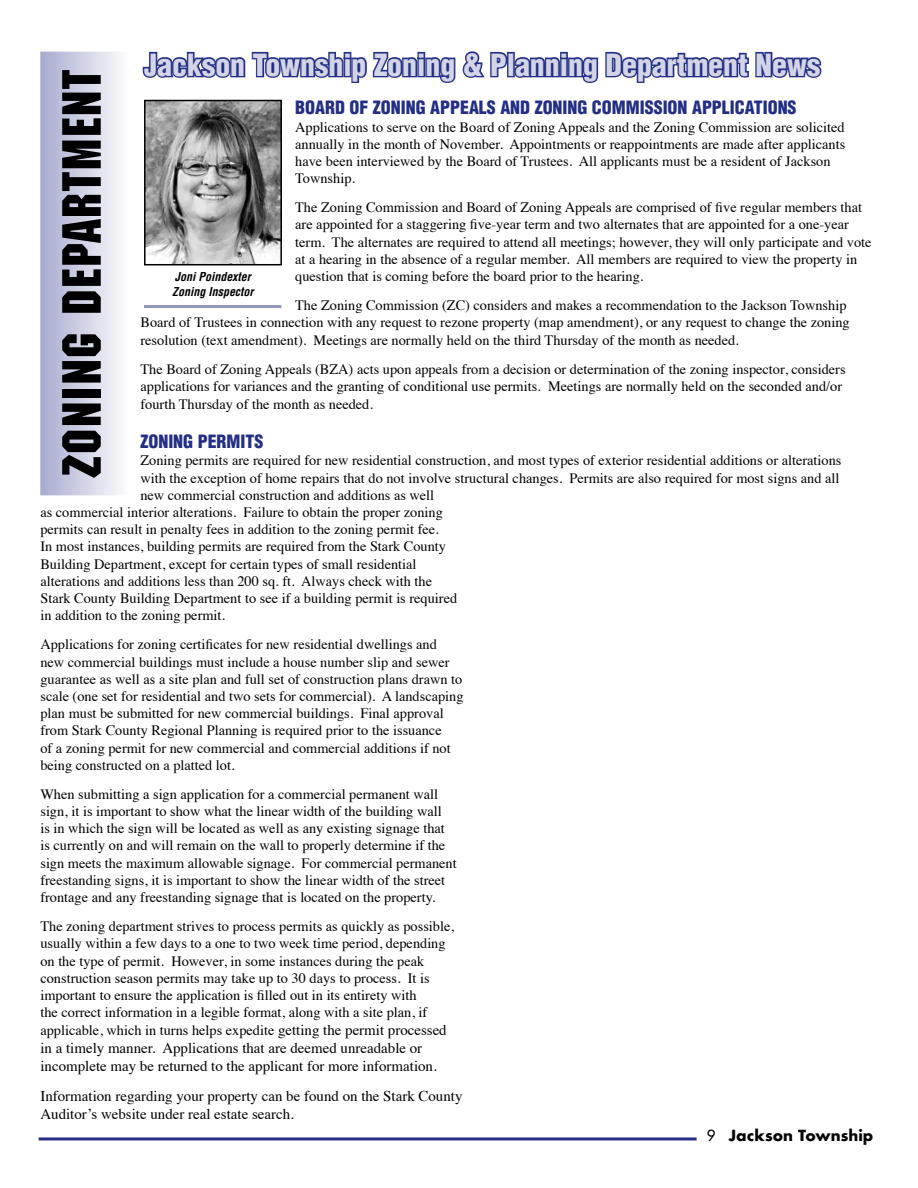
<style>
.page{position:relative;width:918px;height:1188px;background:#fff}
.page>*{position:absolute;margin:0;border:0;box-sizing:border-box;transform-origin:0 0}
.t1{font:53.7px "Machine";letter-spacing:.025em;color:#000}
.t2{font:900 condensed 29.85px "Helvetica";color:#d3d5e6}
.t3{font:900 condensed 17.85px "Helvetica";color:#232f84}
.t4{font:15px/17.9px "Times";color:#000}
.t5{font:700 15px "Futura";color:#000}
.t6{font:14.4px/17.2px "Times";color:#000}
.t7{font:italic 700 condensed 12px/14.4px "Helvetica";color:#000}
.s1{font-size:15px}
.s2{font-weight:400}
</style>
<div class="page">
<hr style="left:39px;top:1137px;width:658px;height:3px;background:#232f84">
<div style="left:41px;top:52px;width:85px;height:443px;background:linear-gradient(to right,#a7acce,#fbfbfd)"></div>
<div style="left:40px;top:52px;width:87px;height:443px;border:1px solid #fff"></div>
<img style="left:146px;top:120px;width:134px;height:143px">
<div style="left:144px;top:100px;width:138px;height:165px;border:1px solid #000"></div>
<hr style="left:144px;top:305px;width:137px;height:3px;background:#9197c1">
<svg style="left:142px;top:51px;width:680px;height:69px"></svg>
<h2 class="t2" style="left:144px;top:46px;width:678px">Jackson Township Zoning &amp; Planning Department News</h2>
<p class="t3" style="left:295px;top:97px;width:503px">BOARD OF ZONING APPEALS AND ZONING COMMISSION APPLICATIONS</p>
<p class="t6" style="left:295px;top:117px;width:552px">Applications to serve on the Board of Zoning Appeals and the Zoning Commission are solicited annually in the month of November. Appointments or reappointments are made after applicants have been interviewed by the Board of Trustees. All applicants must be a resident of Jackson Township.</p>
<p class="t6" style="left:295px;top:198px;width:578px">The Zoning Commission and Board of Zoning Appeals are comprised of five regular members that are appointed for a staggering five-year term and two alternates that are appointed for a one-year term. The alternates are required to attend all meetings; however, they will only participate and vote at a hearing in the absence of a regular member. All members are required to view the property in question that is coming before the board prior to the hearing.</p>
<p class="t6" style="left:140px;top:295px;width:711px;text-indent:155px">The Zoning Commission (ZC) considers and makes a recommendation to the Jackson Township<br>Board of Trustees in connection with any request to rezone property (map amendment), or any request to change the zoning resolution (text amendment). Meetings are normally held on the third Thursday of the month as needed.</p>
<p class="t6" style="left:140px;top:359px;width:707px">The Board of Zoning Appeals (BZA) acts upon appeals from a decision or determination of the zoning inspector, considers applications for variances and the granting of conditional use permits. Meetings are normally held on the seconded and/or fourth Thursday of the month as needed.</p>
<p class="t3" style="left:140px;top:431px;width:124px">ZONING PERMITS</p>
<p class="t6" style="left:140px;top:451px;width:702px">Zoning permits are required for new residential construction, and most types of exterior residential additions or alterations</p>
<p class="t6" style="left:140px;top:468px;width:700px">with the exception of home repairs that do not involve structural changes. Permits are also required for most signs and all</p>
<p class="t6" style="left:140px;top:485px;width:295px">new commercial construction and additions as well</p>
<p class="t6" style="left:40px;top:502px;width:404px">as commercial interior alterations. Failure to obtain the proper zoning</p>
<p class="t6" style="left:40px;top:520px;width:400px">permits can result in penalty fees in addition to the zoning permit fee.</p>
<p class="t6" style="left:40px;top:537px;width:407px">In most instances, building permits are required from the Stark County</p>
<p class="t6" style="left:40px;top:554px;width:378px">Building Department, except for certain types of small residential</p>
<p class="t6" style="left:40px;top:571px;width:393px">alterations and additions less than 200 sq. ft. Always check with the</p>
<p class="t6" style="left:40px;top:588px;width:418px">Stark County Building Department to see if a building permit is required</p>
<p class="t6" style="left:40px;top:606px;width:186px">in addition to the zoning permit.</p>
<p class="t6" style="left:40px;top:635px;width:425px">Applications for zoning certificates for new residential dwellings and new commercial buildings must include a house number slip and sewer guarantee as well as a site plan and full set of construction plans drawn to scale (one set for residential and two sets for commercial). A landscaping plan must be submitted for new commercial buildings. Final approval from Stark County Regional Planning is required prior to the issuance<br>of a zoning permit for new commercial and commercial additions if not being constructed on a platted lot.</p>
<p class="t6" style="left:40px;top:784px;width:418px">When submitting a sign application for a commercial permanent wall sign, it is important to show what the linear width of the building wall<br>is in which the sign will be located as well as any existing signage that is currently on and will remain on the wall to properly determine if the sign meets the maximum allowable signage. For commercial permanent freestanding signs, it is important to show the linear width of the street frontage and any freestanding signage that is located on the property.</p>
<p class="t6" style="left:40px;top:917px;width:415px">The zoning department strives to process permits as quickly as possible, usually within a few days to a one to two week time period, depending on the type of permit. However, in some instances during the peak construction season permits may take up to 30 days to process. It is important to ensure the application is filled out in its entirety with<br>the correct information in a legible format, along with a site plan, if applicable, which in turns helps expedite <span class="s1">getting the permit processed</span></p>
<p class="t4" style="left:40px;top:1038px;width:398px">in a timely manner. Applications that are deemed unreadable or incomplete may be returned to the applicant for more information.</p>
<p class="t4" style="left:40px;top:1086px;width:424px">Information regarding your property can be found on the Stark County<br>Auditor’s website under real estate search.</p>
<h1 class="t1" style="left:51px;top:477px;width:409px;rotate:-90deg">ZONING DEPARTMENT</h1>
<p class="t7" style="left:172px;top:270px;width:83px">Joni Poindexter<br>Zoning Inspector</p>
<p class="t5" style="left:707px;top:1124px;width:168px"><span class="s2">9</span> Jackson Township</p>
</div>
